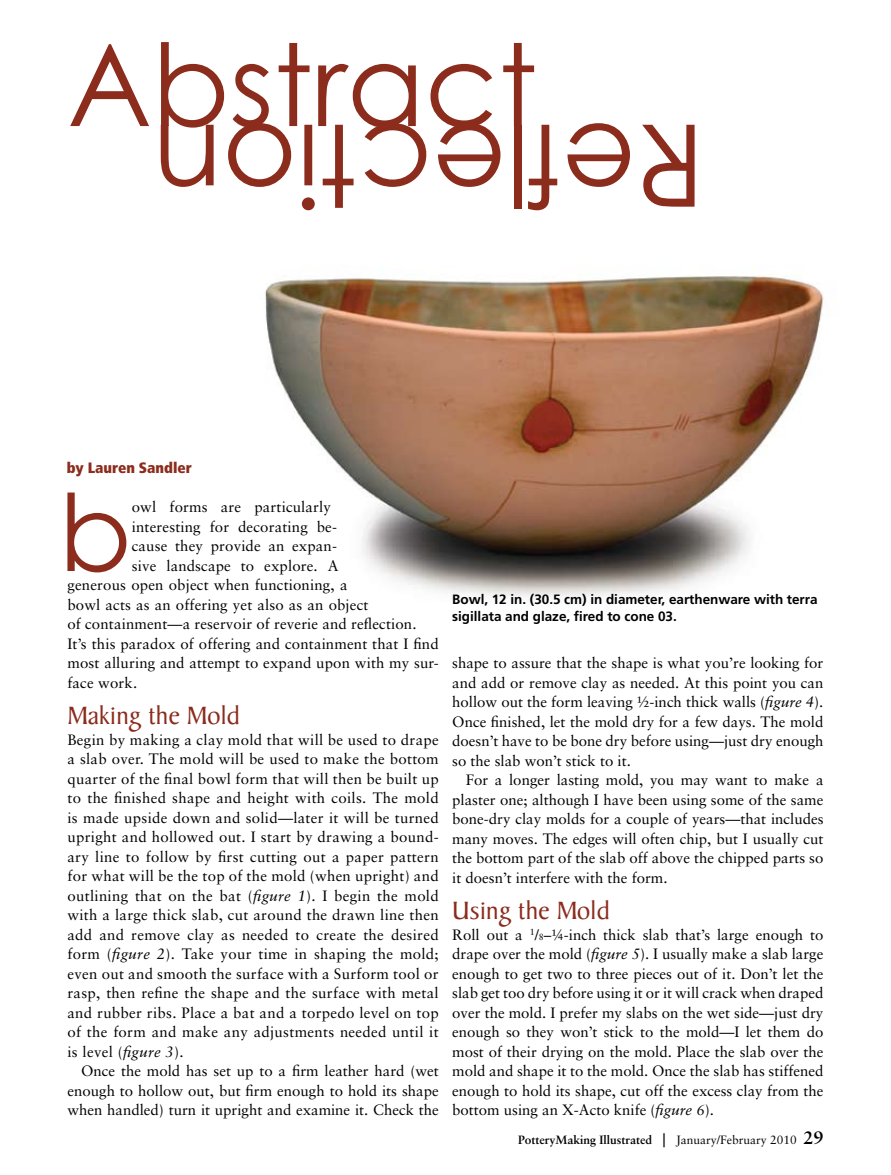
<style>
.page{position:relative;width:891px;height:1175px;background:#fff}
.page>*{position:absolute;margin:0;border:0;box-sizing:border-box;transform-origin:0 0}
.t1{font:114px "Century Gothic";color:#8b2c1d}
.t2{font:106.5px "Century Gothic";color:#8b2c1d}
.t3{font:27px "Baker Signet";color:#8b2c1d}
.t4{font:15px/19.5px "Sabon";letter-spacing:.01em;color:#000;text-align:justify}
.t5{font:900 condensed 15px "Frutiger";color:#8b2c1d}
.t6{font:700 13.5px/16.5px "Frutiger";color:#000}
.t7{font:700 12px "Sabon";color:#000}
.s1{font-style:italic}
.s2{font-size:9px}
.s3{font-weight:400;font-size:18px}
.s4{font-weight:400}
.s5{font-size:18px}
</style>
<div class="page">
<img style="left:265px;top:267px;width:560px;height:329px">
<h1 class="t1" style="left:68px;top:11px;width:471px">Abstract</h1>
<h1 class="t1" style="left:705px;top:239px;width:554px;rotate:-180deg">Reflection</h1>
<p class="t5" style="left:67px;top:459px;width:127px">by Lauren Sandler</p>
<p class="t4" style="left:132px;top:497px;width:201px">owl forms are particularly</p>
<p class="t4" style="left:132px;top:516px;width:207px">interesting for decorating be-</p>
<p class="t4" style="left:132px;top:536px;width:207px">cause they provide an expan-</p>
<p class="t4" style="left:132px;top:555px;width:208px">sive landscape to explore. A</p>
<p class="t4" style="left:68px;top:575px;width:282px">generous open object when functioning, a</p>
<p class="t4" style="left:68px;top:594px;width:303px">bowl acts as an offering yet also as an object</p>
<p class="t4" style="left:68px;top:614px;width:351px">of containment—a reservoir of reverie and reflection.</p>
<p class="t4" style="left:68px;top:633px;width:373px">It’s this paradox of offering and containment that I find</p>
<p class="t4" style="left:68px;top:653px;width:373px">most alluring and attempt to expand upon with my sur-</p>
<p class="t4" style="left:68px;top:672px;width:71px">face work.</p>
<h3 class="t3" style="left:68px;top:700px;width:174px">Making the Mold</h3>
<p class="t4" style="left:68px;top:729px;width:373px">Begin by making a clay mold that will be used to drape a slab over. The mold will be used to make the bottom quarter of the final bowl form that will then be built up to the finished shape and height with coils. The mold is made upside down and solid—later it will be turned upright and hollowed out. I start by drawing a bound&shy;ary line to follow by first cutting out a paper pattern for what will be the top of the mold (when upright) and outlining that on the bat (<span class="s1">figure 1</span>). I begin the mold with a large thick slab, cut around the drawn line then add and remove clay as needed to create the desired form (<span class="s1">figure 2</span>). Take your time in shaping the mold; even out and smooth the surface with a Surform tool or rasp, then refine the shape and the surface with metal and rubber ribs. Place a bat and a torpedo level on top of the form and make any adjustments needed until it is level (<span class="s1">figure 3</span>).</p>
<p class="t4" style="left:68px;top:1061px;width:373px;text-indent:14px">Once the mold has set up to a firm leather hard (wet enough to hollow out, but firm enough to hold its shape when handled) turn it upright and examine it. Check the</p>
<h2 class="t2" style="left:59px;top:464px;width:74px">b</h2>
<p class="t6" style="left:452px;top:591px;width:367px">Bowl, 12 in. (30.5 cm) in diameter, earthenware with terra sigillata and glaze, fired to cone 03.</p>
<p class="t4" style="left:452px;top:653px;width:373px">shape to assure that the shape is what you’re looking for and add or remove clay as needed. At this point you can hollow out the form leaving ½-inch thick walls (<span class="s1">figure 4</span>).<br>Once finished, let the mold dry for a few days. The mold doesn’t have to be bone dry before using—just dry enough so the slab won’t stick to it.</p>
<p class="t4" style="left:452px;top:770px;width:373px;text-indent:14px">For a longer lasting mold, you may want to make a plaster one; although I have been using some of the same bone-dry clay molds for a couple of years—that includes many moves. The edges will often chip, but I usually cut the bottom part of the slab off above the chipped parts so it doesn’t interfere with the form.</p>
<h3 class="t3" style="left:452px;top:895px;width:159px">Using the Mold</h3>
<p class="t4" style="left:452px;top:924px;width:373px">Roll out a <sup>1</sup>/<span class="s2">8</span>–¼-inch thick slab that’s large enough to drape over the mold (<span class="s1">figure 5</span>). I usually make a slab large enough to get two to three pieces out of it. Don’t let the slab get too dry before using it or it will crack when draped over the mold. I prefer my slabs on the wet side—just dry enough so they won’t stick to the mold—I let them do most of their drying on the mold. Place the slab over the mold and shape it to the mold. Once the slab has stiffened enough to hold its shape, cut off the excess clay from the bottom using an X-Acto knife (<span class="s1">figure 6</span>).</p>
<p class="t7" style="left:518px;top:1132px;width:307px">PotteryMaking Illustrated <span class="s3">|</span> <span class="s4">January/February 2010</span> <span class="s5">29</span></p>
</div>
